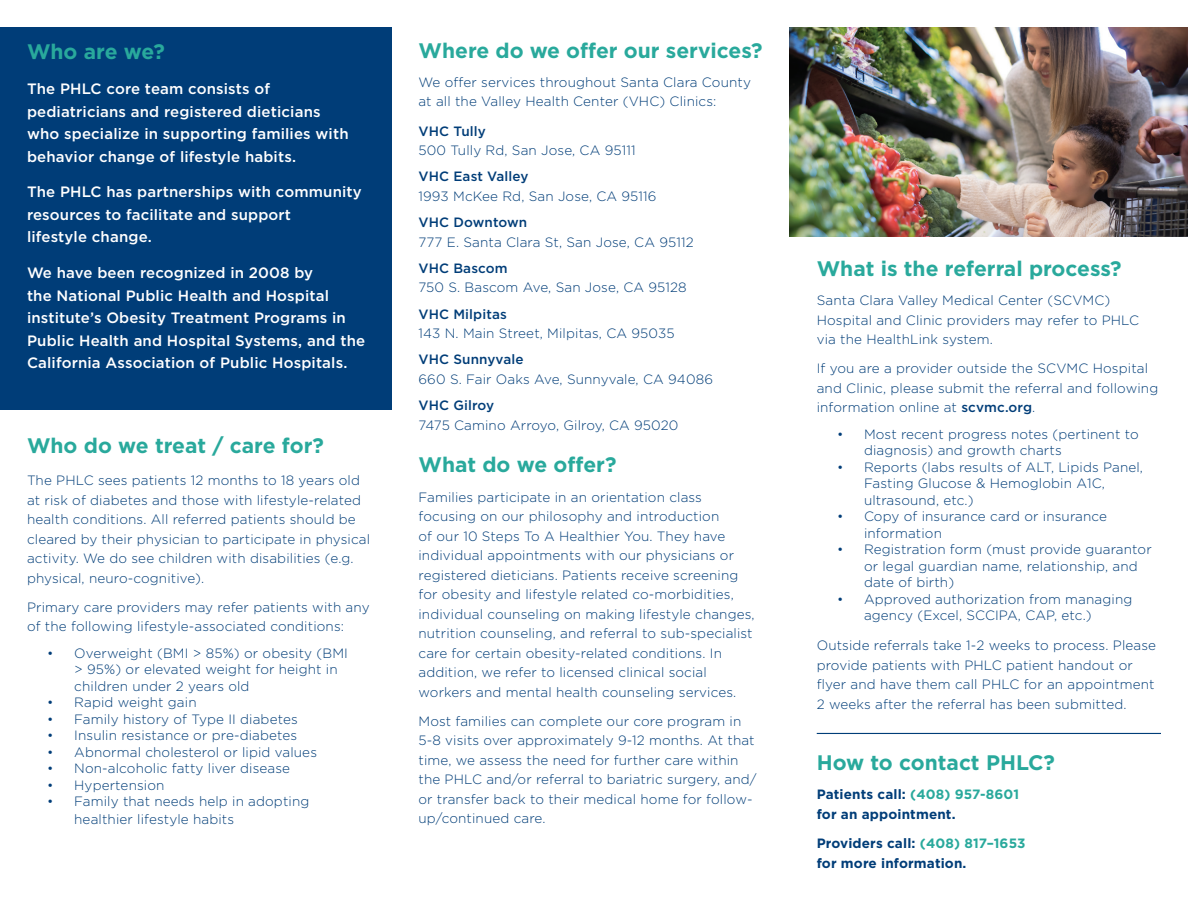
<style>
.page{position:relative;width:1188px;height:918px;background:#fff}
.page>*{position:absolute;margin:0;border:0;box-sizing:border-box;transform-origin:0 0}
.t1{font:700 21px "Gotham";color:#29a99c}
.t2{font:500 15px/22.5px "Gotham";letter-spacing:.01em;color:#fff}
.t3{font:300 13.5px/19.5px "Gotham";letter-spacing:.01em;color:#003d78}
.t4{font:700 13.5px/19.5px "Gotham";letter-spacing:.01em;color:#003d78}
.t5{font:500 13.5px "Gotham";letter-spacing:.01em;color:#003d78}
.s1{font-weight:500}
.s2{color:#29a99c}
</style>
<div class="page">
<div style="left:0;top:27px;width:392px;height:382px;background:#003d78"></div>
<hr style="left:817px;top:733px;width:344px;height:1px;background:#003d78">
<img style="left:790px;top:27px;width:398px;height:210px">
<h1 class="t1" style="left:27px;top:40px;width:139px">Who are we?</h1>
<p class="t2" style="left:27px;top:78px;width:323px">The PHLC core team consists of pediatricians and registered dieticians who specialize in supporting families with behavior change of lifestyle habits.</p>
<p class="t2" style="left:27px;top:180px;width:336px">The PHLC has partnerships with community resources to facilitate and support<br>lifestyle change.</p>
<p class="t2" style="left:27px;top:261px;width:340px">We have been recognized in 2008 by<br>the National Public Health and Hospital institute’s Obesity Treatment Programs in Public Health and Hospital Systems, and the California Association of Public Hospitals.</p>
<h1 class="t1" style="left:27px;top:433px;width:298px">Who do we treat / care for?</h1>
<p class="t3" style="left:27px;top:471px;width:345px">The PHLC sees patients 12 months to 18 years old at risk of diabetes and those with lifestyle-related health conditions. All referred patients should be cleared by their physician to participate in physical activity. We do see children with disabilities (e.g. physical, neuro-cognitive).</p>
<p class="t3" style="left:27px;top:597px;width:344px">Primary care providers may refer patients with any of the following lifestyle-associated conditions:</p>
<p class="t3" style="left:74px;top:644px;width:275px;line-height:16.5px;text-indent:-27px">• Overweight (BMI &gt; 85%) or obesity (BMI &gt; 95%) or elevated weight for height in children under 2 years old</p>
<p class="t3" style="left:47px;top:692px;width:151px">• Rapid weight gain</p>
<p class="t3" style="left:47px;top:709px;width:252px">• Family history of Type II diabetes</p>
<p class="t3" style="left:47px;top:725px;width:251px">• Insulin resistance or pre-diabetes</p>
<p class="t3" style="left:47px;top:742px;width:271px">• Abnormal cholesterol or lipid values</p>
<p class="t3" style="left:47px;top:758px;width:244px">• Non-alcoholic fatty liver disease</p>
<p class="t3" style="left:47px;top:775px;width:119px">• Hypertension</p>
<p class="t3" style="left:74px;top:792px;width:237px;line-height:18px;text-indent:-27px">• Family that needs help in adopting healthier lifestyle habits</p>
<h1 class="t1" style="left:418px;top:38px;width:346px">Where do we offer our services?</h1>
<p class="t3" style="left:418px;top:72px;width:334px">We offer services throughout Santa Clara County at all the Valley Health Center (VHC) Clinics:</p>
<p class="t5" style="left:418px;top:123px;width:69px">VHC Tully</p>
<p class="t3" style="left:418px;top:140px;width:219px">500 Tully Rd, San Jose, CA 95111</p>
<p class="t5" style="left:418px;top:169px;width:112px">VHC East Valley</p>
<p class="t3" style="left:418px;top:186px;width:240px">1993 McKee Rd, San Jose, CA 95116</p>
<p class="t5" style="left:418px;top:215px;width:110px">VHC Downtown</p>
<p class="t3" style="left:418px;top:232px;width:277px">777 E. Santa Clara St, San Jose, CA 95112</p>
<p class="t5" style="left:418px;top:260px;width:91px">VHC Bascom</p>
<p class="t3" style="left:418px;top:278px;width:270px">750 S. Bascom Ave, San Jose, CA 95128</p>
<p class="t5" style="left:418px;top:306px;width:90px">VHC Milpitas</p>
<p class="t3" style="left:418px;top:323px;width:258px">143 N. Main Street, Milpitas, CA 95035</p>
<p class="t5" style="left:418px;top:352px;width:107px">VHC Sunnyvale</p>
<p class="t3" style="left:418px;top:369px;width:296px">660 S. Fair Oaks Ave, Sunnyvale, CA 94086</p>
<p class="t5" style="left:418px;top:398px;width:77px">VHC Gilroy</p>
<p class="t3" style="left:418px;top:415px;width:262px">7475 Camino Arroyo, Gilroy, CA 95020</p>
<h1 class="t1" style="left:418px;top:453px;width:199px">What do we offer?</h1>
<p class="t3" style="left:418px;top:487px;width:338px">Families participate in an orientation class focusing on our philosophy and introduction<br>of our 10 Steps To A Healthier You. They have individual appointments with our physicians or registered dieticians. Patients receive screening for obesity and lifestyle related co-morbidities, individual counseling on making lifestyle changes, nutrition counseling, and referral to sub-specialist care for certain obesity-related conditions. In addition, we refer to licensed clinical social workers and mental health counseling services.</p>
<p class="t3" style="left:418px;top:711px;width:340px">Most families can complete our core program in 5-8 visits over approximately 9-12 months. At that time, we assess the need for further care within the PHLC and/or referral to bariatric surgery, and/ or transfer back to their medical home for follow&shy;up/continued care.</p>
<h1 class="t1" style="left:817px;top:256px;width:306px">What is the referral process?</h1>
<p class="t3" style="left:817px;top:290px;width:324px">Santa Clara Valley Medical Center (SCVMC)<br>Hospital and Clinic providers may refer to PHLC via the HealthLink system.</p>
<p class="t3" style="left:817px;top:359px;width:343px">If you are a provider outside the SCVMC Hospital and Clinic, please submit the referral and following information online at <span class="s1">scvmc.org</span>.</p>
<p class="t3" style="left:864px;top:425px;width:276px;line-height:16.5px;text-indent:-27px">• Most recent progress notes (pertinent to diagnosis) and growth charts</p>
<p class="t3" style="left:864px;top:458px;width:281px;line-height:16.5px;text-indent:-27px">• Reports (labs results of ALT, Lipids Panel,<br>Fasting Glucose &amp; Hemoglobin A1C, ultrasound, etc.)</p>
<p class="t3" style="left:864px;top:508px;width:245px;line-height:16.5px;text-indent:-27px">• Copy of insurance card or insurance information</p>
<p class="t3" style="left:864px;top:541px;width:289px;line-height:16.5px;text-indent:-27px">• Registration form (must provide guarantor or legal guardian name, relationship, and date of birth)</p>
<p class="t3" style="left:864px;top:590px;width:270px;line-height:16.5px;text-indent:-27px">• Approved authorization from managing agency (Excel, SCCIPA, CAP, etc.)</p>
<p class="t3" style="left:817px;top:635px;width:341px">Outside referrals take 1-2 weeks to process. Please provide patients with PHLC patient handout or flyer and have them call PHLC for an appointment 2 weeks after the referral has been submitted.</p>
<h1 class="t1" style="left:817px;top:751px;width:240px">How to contact PHLC?</h1>
<p class="t4" style="left:817px;top:784px;width:204px">Patients call: <span class="s2">(408) 957-8601 </span>for an appointment.</p>
<p class="t4" style="left:817px;top:833px;width:210px">Providers call: <span class="s2">(408) 817–1653 </span>for more information.</p>
</div>
